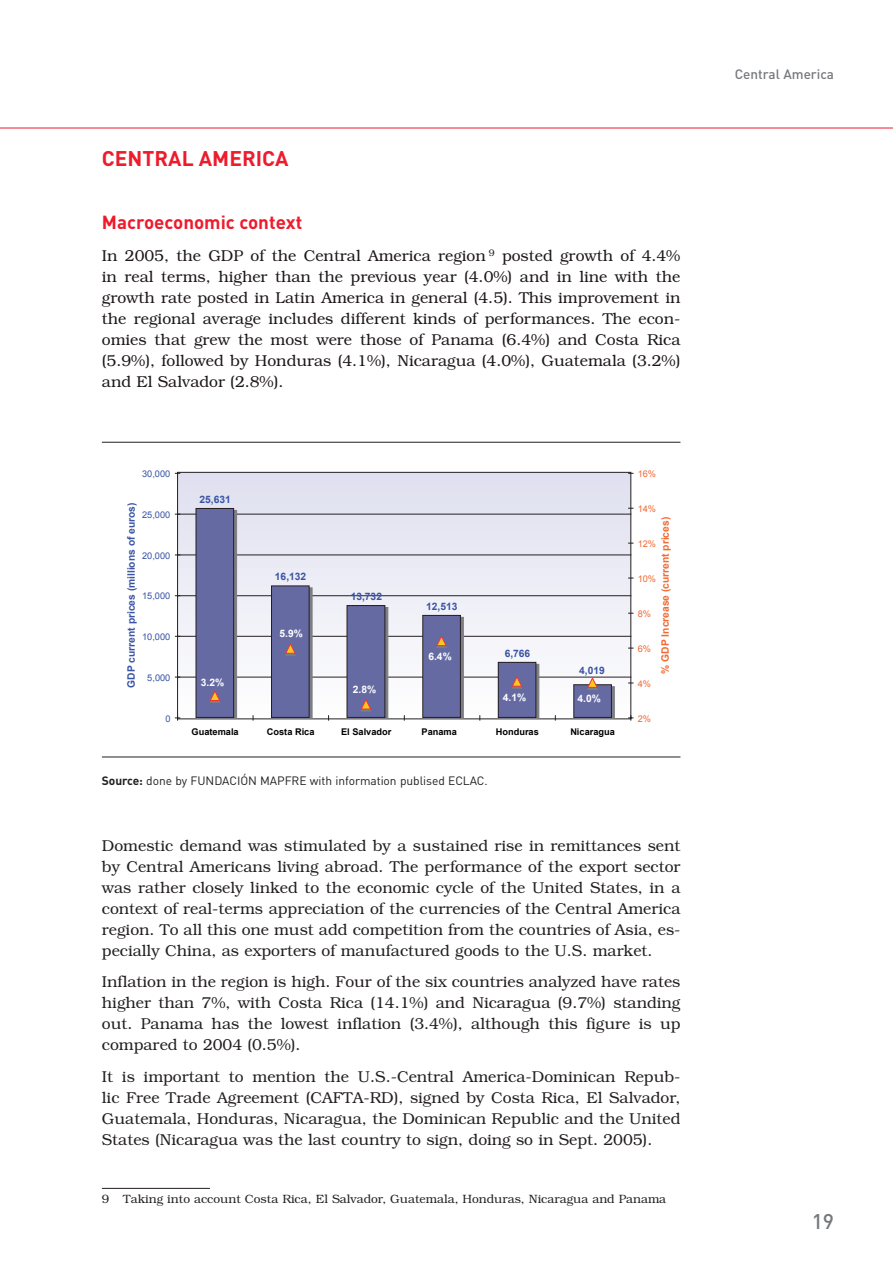
<style>
.page{position:relative;width:893px;height:1263px;background:#fff}
.page>*{position:absolute;margin:0;border:0;box-sizing:border-box;transform-origin:0 0}
.t1{font:700 21px "DIN";color:#ee1b2c}
.t2{font:500 21px "DIN";color:#76787b}
.t3{font:700 18.75px "DIN";color:#ee1b2c}
.t4{font:300 15.75px/21px "Bookman";color:#231f20;text-align:justify}
.t5{font:300 15.75px/21px "Bookman";color:#1d171b;text-align:justify}
.t6{font:500 13.5px "DIN";color:#76787b}
.t7{font:300 12px "Bookman";color:#231f20}
.t8{font:12px "DIN";letter-spacing:-.005em;color:#231f20}
.t9{font:700 10.2px "Arial";color:#3954a4}
.t10{font:700 10.2px "Arial";color:#f26933}
.t11{font:700 10.2px "Arial";color:#fff}
.t12{font:700 9.15px "Arial";color:#000}
.t13{font:9.15px "Arial";color:#3954a4}
.t14{font:9.15px "Arial";color:#f26933}
.s1{font-weight:700}
</style>
<div class="page">
<hr style="left:102px;top:1188px;width:108px;height:1px;background:#231f20">
<hr style="left:0;top:128px;width:892px;height:1px;background:#ee1b2c">
<div style="left:177px;top:472px;width:453px;height:247px;background:linear-gradient(to bottom,#dedeee,#fbfbfb)"></div>
<hr style="left:177px;top:677px;width:453px;height:1px;background:#231f20">
<hr style="left:177px;top:636px;width:453px;height:1px;background:#231f20">
<hr style="left:177px;top:595px;width:453px;height:1px;background:#231f20">
<hr style="left:177px;top:555px;width:453px;height:1px;background:#231f20">
<hr style="left:177px;top:514px;width:453px;height:1px;background:#231f20">
<div style="left:197px;top:510px;width:40px;height:209px;background:#707075;border:1px solid #7d7e83"></div>
<div style="left:273px;top:587px;width:39px;height:132px;background:#424042;border:1px solid #7d7e83"></div>
<div style="left:348px;top:607px;width:40px;height:112px;background:#59585b;border:1px solid #7d7e83"></div>
<div style="left:424px;top:617px;width:40px;height:102px;background:#7d7e83;border:1px solid #7d7e83"></div>
<div style="left:499px;top:664px;width:40px;height:55px;background:#58575a;border:1px solid #7d7e83"></div>
<div style="left:575px;top:686px;width:40px;height:33px;background:#7d7e83"></div>
<div style="left:196px;top:508px;width:38px;height:209px;background:#656aa3"></div>
<div style="left:195px;top:508px;width:39px;height:210px;border:1px solid #231f20"></div>
<div style="left:271px;top:586px;width:38px;height:131px;background:#656aa3"></div>
<div style="left:271px;top:585px;width:38px;height:133px;border:1px solid #231f20"></div>
<div style="left:347px;top:606px;width:38px;height:111px;background:#656aa3"></div>
<div style="left:346px;top:605px;width:39px;height:113px;border:1px solid #231f20"></div>
<div style="left:423px;top:615px;width:37px;height:102px;background:#656aa3"></div>
<div style="left:422px;top:615px;width:39px;height:103px;border:1px solid #231f20"></div>
<div style="left:498px;top:662px;width:38px;height:55px;background:#656aa3"></div>
<div style="left:498px;top:662px;width:38px;height:56px;border:1px solid #231f20"></div>
<div style="left:573px;top:685px;width:38px;height:32px;background:#656aa3"></div>
<div style="left:573px;top:684px;width:39px;height:34px;border:1px solid #231f20"></div>
<svg style="left:175px;top:715px;width:5px;height:6px"></svg>
<svg style="left:628px;top:715px;width:5px;height:6px"></svg>
<svg style="left:209px;top:690px;width:12px;height:13px"></svg>
<svg style="left:285px;top:643px;width:11px;height:13px"></svg>
<svg style="left:360px;top:699px;width:12px;height:13px"></svg>
<svg style="left:436px;top:635px;width:11px;height:13px"></svg>
<svg style="left:511px;top:676px;width:12px;height:13px"></svg>
<svg style="left:586px;top:677px;width:12px;height:13px"></svg>
<hr style="left:102px;top:757px;width:578px;height:1px;background:#231f20">
<hr style="left:102px;top:442px;width:578px;height:1px;background:#231f20">
<h1 class="t1" style="left:102px;top:151px;width:188px">CENTRAL AMERICA</h1>
<p class="t3" style="left:102px;top:216px;width:202px">Macroeconomic context</p>
<p class="t5" style="left:102px;top:247px;width:580px">In 2005, the GDP of the Central America region <sup>9</sup> posted growth of 4.4% in real terms, higher than the previous year (4.0%) and in line with the growth rate posted in Latin America in general (4.5). This improvement in the regional average includes different kinds of performances. The econ&shy;omies that grew the most were those of Panama (6.4%) and Costa Rica (5.9%), followed by Honduras (4.1%), Nicaragua (4.0%), Guatemala (3.2%) and El Salvador (2.8%).</p>
<p class="t13" style="left:142px;top:469px;width:30px">30,000</p>
<p class="t9" style="left:126px;top:688px;width:186px;rotate:-90deg">GDP current prices (millions of euros)</p>
<p class="t13" style="left:142px;top:510px;width:30px">25,000</p>
<p class="t13" style="left:142px;top:550px;width:30px">20,000</p>
<p class="t13" style="left:142px;top:591px;width:30px">15,000</p>
<p class="t13" style="left:142px;top:632px;width:30px">10,000</p>
<p class="t13" style="left:147px;top:673px;width:25px">5,000</p>
<p class="t13" style="left:165px;top:713px;width:7px">0</p>
<p class="t9" style="left:199px;top:494px;width:33px">25,631</p>
<p class="t11" style="left:201px;top:677px;width:25px">3.2%</p>
<p class="t9" style="left:275px;top:571px;width:33px">16,132</p>
<p class="t11" style="left:279px;top:628px;width:25px">5.9%</p>
<p class="t9" style="left:351px;top:591px;width:33px">13,732</p>
<p class="t11" style="left:353px;top:684px;width:25px">2.8%</p>
<p class="t9" style="left:426px;top:601px;width:33px">12,513</p>
<p class="t11" style="left:428px;top:651px;width:25px">6.4%</p>
<p class="t9" style="left:504px;top:648px;width:27px">6,766</p>
<p class="t9" style="left:579px;top:665px;width:27px">4,019</p>
<p class="t11" style="left:503px;top:692px;width:25px">4.1%</p>
<p class="t11" style="left:577px;top:693px;width:25px">4.0%</p>
<p class="t12" style="left:191px;top:726px;width:49px">Guatemala</p>
<p class="t12" style="left:267px;top:726px;width:49px">Costa Rica</p>
<p class="t12" style="left:341px;top:726px;width:52px">El Salvador</p>
<p class="t12" style="left:421px;top:726px;width:37px">Panama</p>
<p class="t12" style="left:496px;top:726px;width:45px">Honduras</p>
<p class="t12" style="left:570px;top:726px;width:46px">Nicaragua</p>
<p class="t8" style="left:102px;top:777px;width:387px"><span class="s1">Source:</span> done by FUNDACIÓN MAPFRE with information publised ECLAC.</p>
<p class="t14" style="left:637px;top:469px;width:20px">16%</p>
<p class="t14" style="left:637px;top:504px;width:20px">14%</p>
<p class="t10" style="left:659px;top:674px;width:158px;rotate:-90deg">% GDP Increase (current prices)</p>
<p class="t14" style="left:637px;top:539px;width:20px">12%</p>
<p class="t14" style="left:637px;top:573px;width:20px">10%</p>
<p class="t14" style="left:637px;top:609px;width:15px">8%</p>
<p class="t14" style="left:637px;top:643px;width:15px">6%</p>
<p class="t14" style="left:637px;top:678px;width:15px">4%</p>
<p class="t14" style="left:637px;top:713px;width:15px">2%</p>
<p class="t4" style="left:102px;top:837px;width:580px">Domestic demand was stimulated by a sustained rise in remittances sent by Central Americans living abroad. The performance of the export sector was rather closely linked to the economic cycle of the United States, in a context of real-terms appreciation of the currencies of the Central America region. To all this one must add competition from the countries of Asia, es&shy;pecially China, as exporters of manufactured goods to the U.S. market.</p>
<p class="t4" style="left:102px;top:973px;width:580px">Inflation in the region is high. Four of the six countries analyzed have rates higher than 7%, with Costa Rica (14.1%) and Nicaragua (9.7%) standing out. Panama has the lowest inflation (3.4%), although this figure is up compared to 2004 (0.5%).</p>
<p class="t4" style="left:102px;top:1068px;width:580px">It is important to mention the U.S.-Central America-Dominican Repub&shy;lic Free Trade Agreement (CAFTA-RD), signed by Costa Rica, El Salvador, Guatemala, Honduras, Nicaragua, the Dominican Republic and the United States (Nicaragua was the last country to sign, doing so in Sept. 2005).</p>
<p class="t7" style="left:102px;top:1195px;width:566px">9 Taking into account Costa Rica, El Salvador, Guatemala, Honduras, Nicaragua and Panama</p>
<p class="t6" style="left:734px;top:70px;width:101px">Central America</p>
<h1 class="t2" style="left:811px;top:1214px;width:24px">19</h1>
</div>
